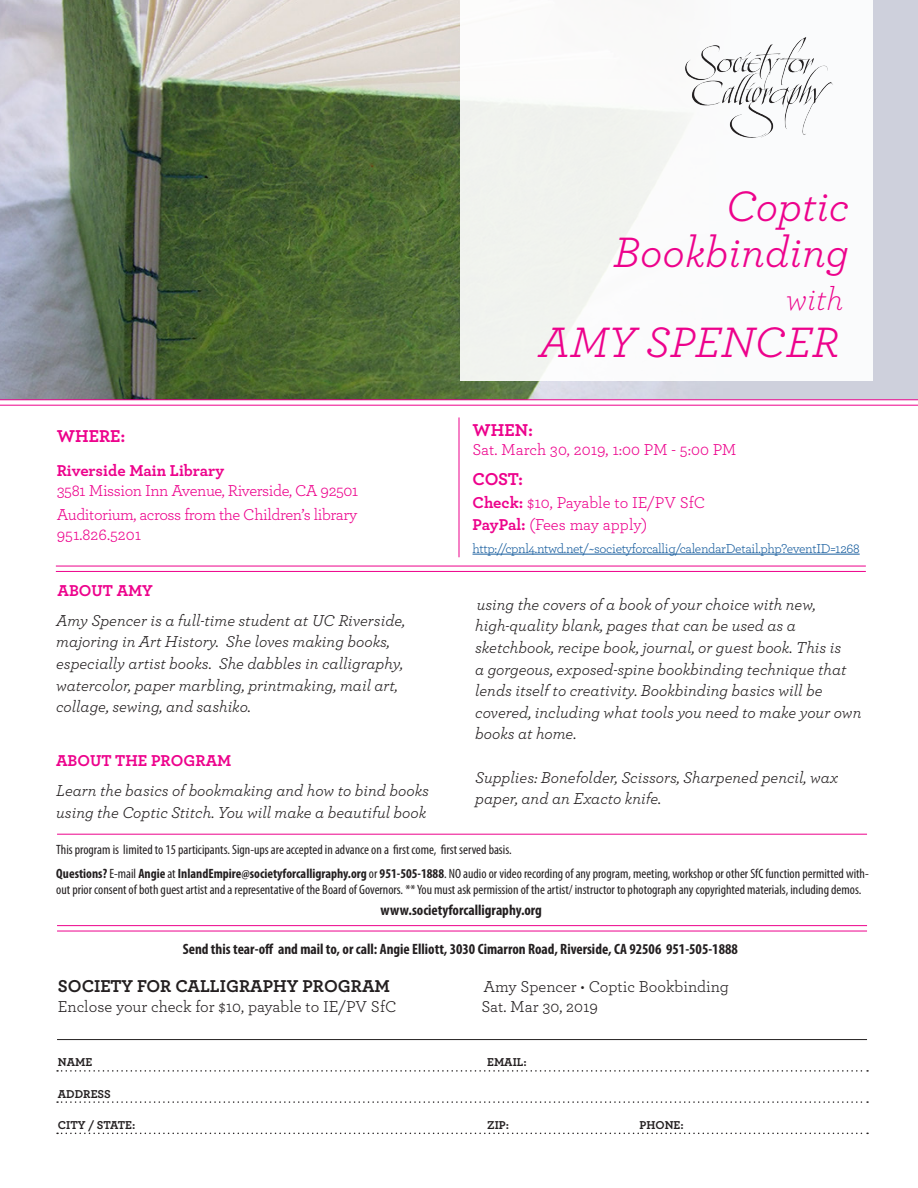
<style>
.page{position:relative;width:918px;height:1188px;background:#fff}
.page>*{position:absolute;margin:0;border:0;box-sizing:border-box;transform-origin:0 0}
.t1{font:italic 44.55px "Archer";color:#ed028c}
.t2{font:italic 300 32.85px "Archer";color:#ed028c}
.t3{font:700 18px "Archer";color:#231f20}
.t4{font:700 18px "Archer";color:#ed028c}
.t5{font:italic 16.5px/21.6px "Archer";color:#231f20}
.t6{font:16.5px "Archer";color:#231f20}
.t7{font:16.5px "Archer";letter-spacing:-.025em;color:#ed028c}
.t8{font:16.5px "Archer";color:#ed028c}
.t9{font:700 16.5px "Archer";color:#ed028c}
.t10{font:16.5px "Archer";letter-spacing:-.005em;color:#ed028c}
.t11{font:700 condensed 15px "Myriad Pro";color:#231f20}
.t12{font:condensed 13.5px/16.2px "Myriad Pro";color:#231f20}
.t13{font:13.5px "Archer";letter-spacing:-.025em;color:#175d9e}
.t14{font:700 12px "Archer";color:#231f20}
.s1{font-weight:700}
</style>
<div class="page">
<img style="left:0;top:0;width:918px;height:400px">
<div style="left:460px;top:0;width:413px;height:380px;background:linear-gradient(to right,#f3f4f1,#fcfdff)"></div>
<img style="left:681px;top:32px;width:158px;height:108px">
<hr style="left:57px;top:1039px;width:810px;height:1px;background:#231f20">
<svg style="left:57px;top:1070px;width:811px;height:2px"></svg>
<svg style="left:57px;top:1133px;width:811px;height:1px"></svg>
<svg style="left:57px;top:1101px;width:811px;height:2px"></svg>
<hr style="left:459px;top:417px;width:1px;height:140px;background:#ed028c">
<hr style="left:472px;top:554px;width:388px;height:1px;background:#175d9e">
<hr style="left:56px;top:566px;width:810px;height:1px;background:#ed028c">
<hr style="left:56px;top:571px;width:810px;height:1px;background:#ed028c">
<hr style="left:0;top:400px;width:918px;height:1px;background:#ed028c">
<hr style="left:0;top:405px;width:918px;height:1px;background:#ed028c">
<hr style="left:57px;top:925px;width:810px;height:1px;background:#ed028c">
<hr style="left:57px;top:834px;width:810px;height:1px;background:#ed028c">
<hr style="left:57px;top:931px;width:810px;height:1px;background:#ed028c">
<p class="t1" style="left:726px;top:175px;width:125px">Coptic</p>
<p class="t1" style="left:613px;top:221px;width:237px">Bookbinding</p>
<p class="t2" style="left:786px;top:277px;width:59px">with</p>
<p class="t4" style="left:57px;top:421px;width:70px">WHERE:</p>
<p class="t9" style="left:57px;top:458px;width:169px">Riverside Main Library</p>
<p class="t7" style="left:57px;top:479px;width:303px">3581 Mission Inn Avenue, Riverside, CA 92501</p>
<p class="t7" style="left:57px;top:503px;width:302px">Auditorium, across from the Children’s library</p>
<p class="t8" style="left:57px;top:523px;width:86px">951.826.5201</p>
<p class="t9" style="left:58px;top:577px;width:97px">ABOUT AMY</p>
<p class="t5" style="left:56px;top:609px;width:351px">Amy Spencer is a full-time student at UC Riverside,</p>
<p class="t5" style="left:56px;top:630px;width:335px">majoring in Art History. She loves making books,</p>
<p class="t5" style="left:56px;top:652px;width:348px">especially artist books. She dabbles in calligraphy,</p>
<p class="t5" style="left:56px;top:673px;width:343px">watercolor, paper marbling, printmaking, mail art,</p>
<p class="t5" style="left:56px;top:695px;width:196px">collage, sewing, and sashiko.</p>
<p class="t9" style="left:56px;top:748px;width:177px">ABOUT THE PROGRAM</p>
<p class="t5" style="left:56px;top:779px;width:374px">Learn the basics of bookmaking and how to bind books using the Coptic Stitch. You will make a beautiful book</p>
<p class="t1" style="left:539px;top:311px;width:302px">AMY SPENCER</p>
<p class="t4" style="left:472px;top:415px;width:62px">WHEN:</p>
<p class="t8" style="left:472px;top:438px;width:266px">Sat. March 30, 2019, 1:00 PM - 5:00 PM</p>
<p class="t4" style="left:472px;top:465px;width:52px">COST:</p>
<p class="t8" style="left:472px;top:491px;width:235px"><span class="s1">Check:</span> $10, Payable to IE/PV SfC</p>
<p class="t10" style="left:472px;top:513px;width:176px"><span class="s1">PayPal:</span> (Fees may apply)</p>
<p class="t13" style="left:472px;top:539px;width:389px">http://cpnl4.ntwd.net/~societyforcallig/calendarDetail.php?eventID=1268</p>
<p class="t5" style="left:475px;top:593px;width:342px">using the covers of a book of your choice with new, high-quality blank, pages that can be used as a</p>
<p class="t5" style="left:475px;top:636px;width:388px">sketchbook, recipe book, journal, or guest book. This is<br>a gorgeous, exposed-spine bookbinding technique that lends itself to creativity. Bookbinding basics will be covered, including what tools you need to make your own books at home.</p>
<p class="t5" style="left:475px;top:765px;width:365px">Supplies: Bonefolder, Scissors, Sharpened pencil, wax paper, and an Exacto knife.</p>
<p class="t12" style="left:56px;top:842px;width:457px">This program is limited to 15 participants. Sign-ups are accepted in advance on a first come, first served basis.</p>
<p class="t12" style="left:56px;top:866px;width:814px"><span class="s1">Questions?</span> E-mail <span class="s1">Angie</span> at <span class="s1">InlandEmpire@societyforcalligraphy.org</span> or <span class="s1">951-505-1888</span>. NO audio or video recording of any program, meeting, workshop or other SfC function permitted with&shy;out prior consent of both guest artist and a representative of the Board of Governors. ** You must ask permission of the artist/ instructor to photograph any copyrighted materials, including demos.</p>
<p class="t11" style="left:381px;top:900px;width:163px">www.societyforcalligraphy.org</p>
<p class="t11" style="left:183px;top:940px;width:557px">Send this tear-off and mail to, or call: Angie Elliott, 3030 Cimarron Road, Riverside, CA 92506 951-505-1888</p>
<p class="t3" style="left:58px;top:972px;width:334px">SOCIETY FOR CALLIGRAPHY PROGRAM</p>
<p class="t6" style="left:483px;top:976px;width:247px">Amy Spencer • Coptic Bookbinding</p>
<p class="t6" style="left:58px;top:995px;width:340px">Enclose your check for $10, payable to IE/PV SfC</p>
<p class="t6" style="left:481px;top:995px;width:118px">Sat. Mar 30, 2019</p>
<p class="t14" style="left:58px;top:1053px;width:36px">NAME</p>
<p class="t14" style="left:58px;top:1084px;width:54px">ADDRESS</p>
<p class="t14" style="left:58px;top:1116px;width:79px">CITY / STATE:</p>
<p class="t14" style="left:487px;top:1053px;width:41px">EMAIL:</p>
<p class="t14" style="left:487px;top:1116px;width:23px">ZIP:</p>
<p class="t14" style="left:639px;top:1116px;width:46px">PHONE:</p>
</div>
